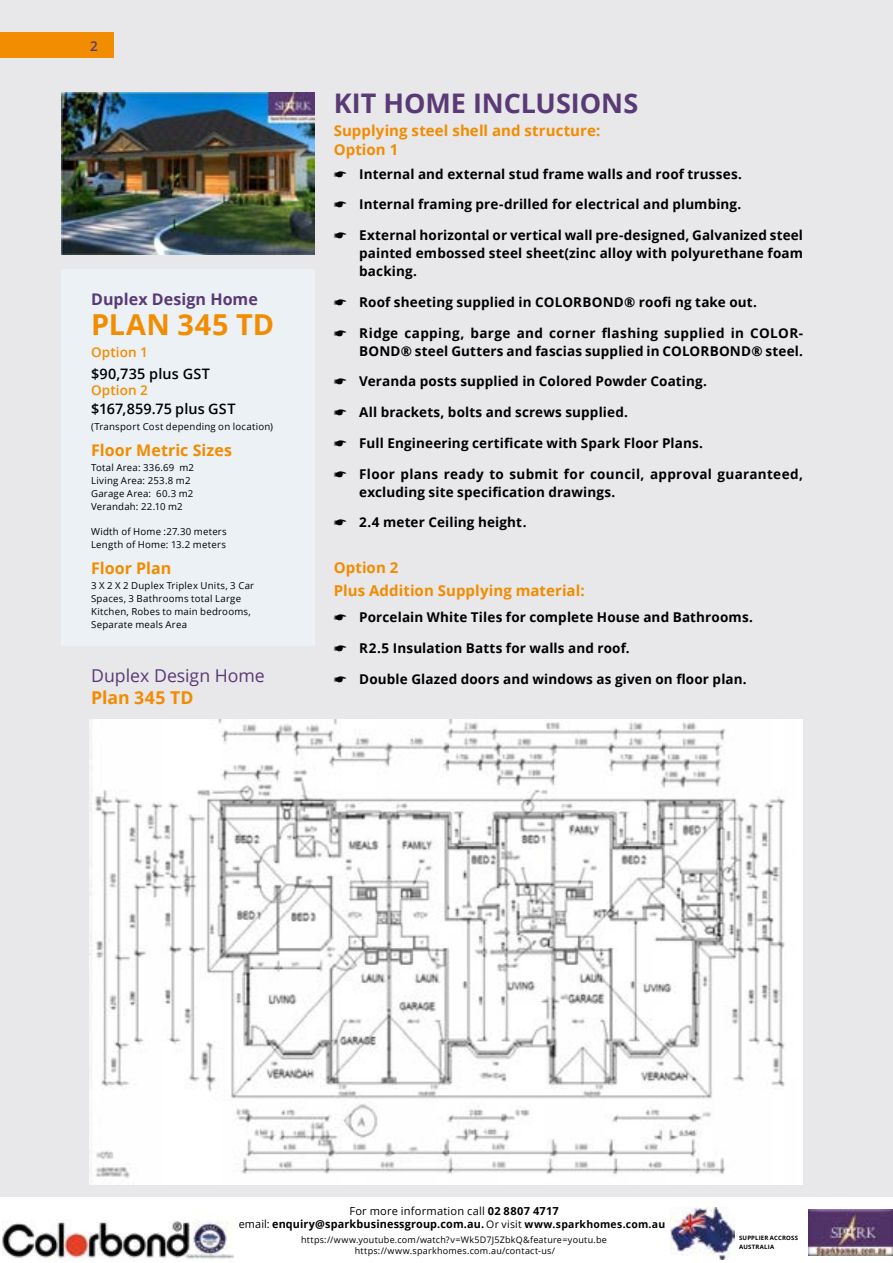
<style>
.page{position:relative;width:893px;height:1263px;background:#e8e7e9}
.page>*{position:absolute;margin:0;border:0;box-sizing:border-box;transform-origin:0 0}
.t1{font:700 28.8px "Open Sans";letter-spacing:.015em;color:#f28c00}
.t2{font:700 27px "Open Sans";letter-spacing:-.005em;color:#593a75}
.t3{font:17.7px "Open Sans";color:#593a75}
.t4{font:700 17.7px "Open Sans";color:#f28c00}
.t5{font:700 16.05px "Open Sans";letter-spacing:.005em;color:#f28c00}
.t6{font:700 16.05px "Open Sans";letter-spacing:.005em;color:#593a75}
.t7{font:700 15px/22.5px "Open Sans";letter-spacing:.005em;color:#f28c00}
.t8{font:600 14.4px "Open Sans";letter-spacing:.01em;color:#000}
.t9{font:700 13.5px/18px "Open Sans";letter-spacing:.01em;color:#000}
.t10{font:600 13.5px "Open Sans";letter-spacing:.01em;color:#f28c00}
.t11{font:600 13.5px "Open Sans";color:#593a75}
.t12{font:700 11.1px/13.6px "Open Sans";letter-spacing:.015em;color:#000;text-align:center}
.t13{font:9.6px/12.9px "Open Sans";letter-spacing:.025em;color:#000}
.t14{font:9px/11.9px "Open Sans";letter-spacing:.025em;color:#000;text-align:center}
.t15{font:700 6px/9px "Open Sans";letter-spacing:.03em;color:#000}
.s1{font-weight:400}
.s2{font-weight:400;font-size:10.5px}
.s3{font-size:10.5px}
</style>
<div class="page">
<div style="left:61px;top:269px;width:254px;height:377px;background:#ecf2f6"></div>
<img style="left:61px;top:92px;width:254px;height:163px">
<img style="left:90px;top:719px;width:713px;height:465px">
<div style="left:0;top:32px;width:113px;height:26px;background:#f28c00"></div>
<div style="left:0;top:1197px;width:893px;height:66px;background:#fff"></div>
<img style="left:809px;top:1209px;width:84px;height:46px">
<img style="left:671px;top:1208px;width:63px;height:51px">
<img style="left:2px;top:1220px;width:231px;height:39px">
<p class="t11" style="left:90px;top:40px;width:9px">2</p>
<p class="t6" style="left:91px;top:292px;width:168px">Duplex Design Home</p>
<h1 class="t1" style="left:91px;top:313px;width:185px">PLAN 345 TD</h1>
<p class="t10" style="left:91px;top:347px;width:58px">Option 1</p>
<p class="t8" style="left:91px;top:368px;width:120px">$90,735 plus GST</p>
<p class="t13" style="left:91px;top:421px;width:184px">(Transport Cost depending on location)</p>
<p class="t13" style="left:91px;top:462px;width:104px">Total Area: 336.69 m2<br>Living Area: 253.8 m2<br>Garage Area: 60.3 m2<br>Verandah: 22.10 m2</p>
<p class="t13" style="left:91px;top:526px;width:137px">Width of Home :27.30 meters<br>Length of Home: 13.2 meters</p>
<p class="t13" style="left:91px;top:580px;width:165px">3 X 2 X 2 Duplex Triplex Units, 3 Car<br>Spaces, 3 Bathrooms total Large<br>Kitchen, Robes to main bedrooms,<br>Separate meals Area</p>
<p class="t10" style="left:91px;top:385px;width:58px">Option 2</p>
<p class="t8" style="left:91px;top:403px;width:146px">$167,859.75 plus GST</p>
<p class="t5" style="left:91px;top:444px;width:142px">Floor Metric Sizes</p>
<p class="t5" style="left:91px;top:562px;width:82px">Floor Plan</p>
<h3 class="t3" style="left:91px;top:669px;width:175px">Duplex Design Home</h3>
<h3 class="t4" style="left:91px;top:691px;width:104px">Plan 345 TD</h3>
<h2 class="t2" style="left:334px;top:92px;width:306px">KIT HOME INCLUSIONS</h2>
<p class="t7" style="left:334px;top:121px;width:268px">Supplying steel shell and structure:</p>
<p class="t7" style="left:334px;top:140px;width:66px">Option 1</p>
<p class="t9" style="left:359px;top:166px;width:384px">Internal and external stud frame walls and roof trusses.</p>
<p class="t9" style="left:359px;top:197px;width:384px">Internal framing pre-drilled for electrical and plumbing.</p>
<p class="t9" style="left:359px;top:228px;width:445px;text-align:justify">External horizontal or vertical wall pre-designed, Galvanized steel painted embossed steel sheet(zinc alloy with polyurethane foam backing.</p>
<p class="t9" style="left:359px;top:293px;width:399px">Roof sheeting supplied in COLORBOND® roofi ng take out.</p>
<p class="t9" style="left:359px;top:323px;width:445px">Ridge capping, barge and corner flashing supplied in COLOR-<br>BOND® steel Gutters and fascias supplied in COLORBOND® steel.</p>
<p class="t9" style="left:359px;top:374px;width:349px">Veranda posts supplied in Colored Powder Coating.</p>
<p class="t9" style="left:359px;top:405px;width:270px">All brackets, bolts and screws supplied.</p>
<p class="t9" style="left:359px;top:434px;width:345px">Full Engineering certificate with Spark Floor Plans.</p>
<p class="t9" style="left:359px;top:466px;width:445px">Floor plans ready to submit for council, approval guaranteed, excluding site specification drawings.</p>
<p class="t9" style="left:359px;top:515px;width:169px">2.4 meter Ceiling height.</p>
<p class="t7" style="left:334px;top:558px;width:252px">Option 2<br>Plus Addition Supplying material:</p>
<p class="t9" style="left:359px;top:610px;width:395px">Porcelain White Tiles for complete House and Bathrooms.</p>
<p class="t9" style="left:359px;top:640px;width:272px">R2.5 Insulation Batts for walls and roof.</p>
<p class="t9" style="left:359px;top:670px;width:389px">Double Glazed doors and windows as given on floor plan.</p>
<p class="t12" style="left:239px;top:1205px;width:428px"><span class="s1">For more information call</span> 02 8807 4717<br><span class="s1">email:</span> enquiry@sparkbusinessgroup.com.au. <span class="s2">Or visit</span> <span class="s3">www.sparkhomes.com.au</span></p>
<p class="t14" style="left:301px;top:1234px;width:307px">https://www.youtube.com/watch?v=Wk5D7J5ZbkQ&amp;feature=youtu.be https://www.sparkhomes.com.au/contact-us/</p>
<p class="t15" style="left:739px;top:1234px;width:60px">SUPPLIER ACCROSS<br>AUSTRALIA</p>
</div>
